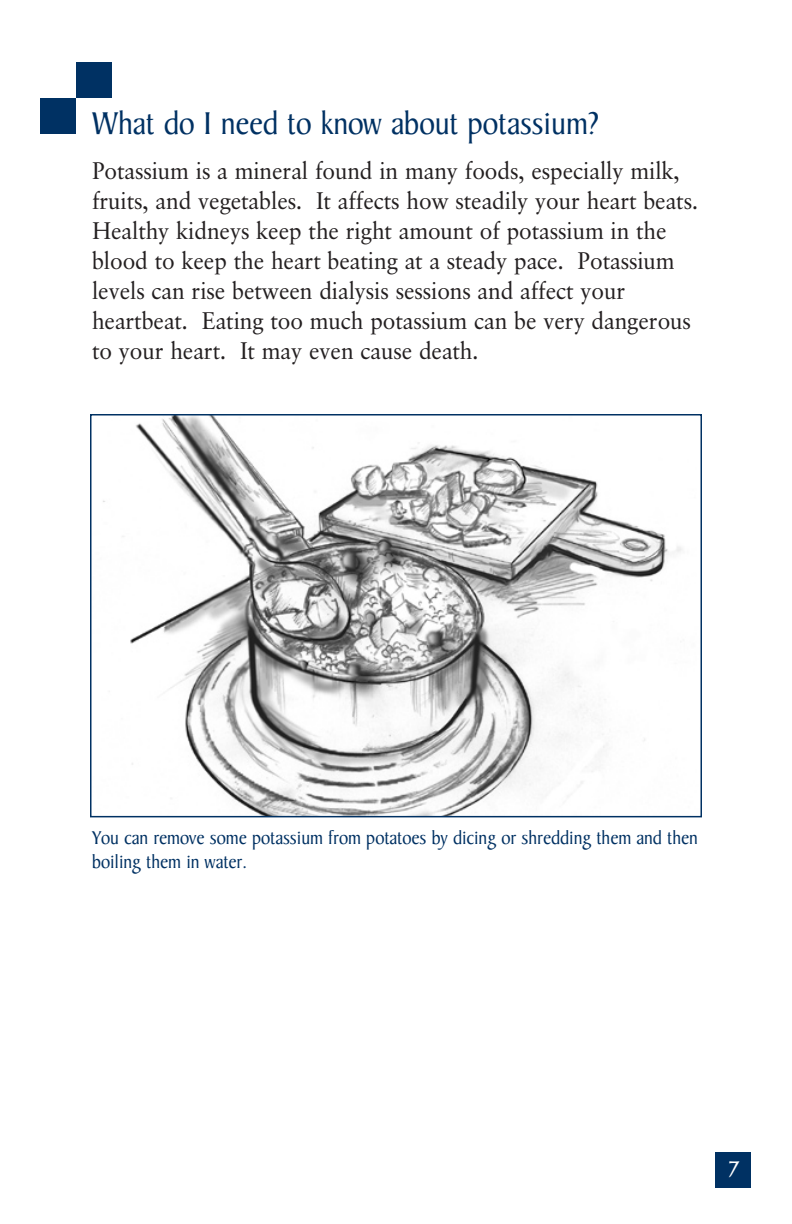
<style>
.page{position:relative;width:792px;height:1224px;background:#fff}
.page>*{position:absolute;margin:0;border:0;box-sizing:border-box;transform-origin:0 0}
.t1{font:34px "Baker Signet";letter-spacing:-.005em;color:#003163;scale:.95 1}
.t2{font:24px/30px "Classical Garamond BT";letter-spacing:-.005em;color:#231f20;scale:.95 1}
.t3{font:24px "Baker Signet";color:#fff}
.t4{font:20px/24px "Baker Signet";letter-spacing:-.005em;color:#003163;scale:.95 1}
</style>
<div class="page">
<div style="left:76px;top:62px;width:36px;height:36px;background:#003163"></div>
<div style="left:40px;top:98px;width:36px;height:36px;background:#003163"></div>
<img style="left:103px;top:417px;width:579px;height:397px">
<div style="left:90px;top:414px;width:612px;height:403px;border:2px solid #003163"></div>
<div style="left:715px;top:1152px;width:36px;height:36px;background:#003163"></div>
<h2 class="t1" style="left:92px;top:105px;width:536px">What do i need to know about potassium?</h2>
<p class="t2" style="left:92px;top:155px;width:640px">Potassium is a mineral found in many foods, especially milk, fruits, and vegetables . It affects how steadily your heart beats .<br>Healthy kidneys keep the right amount of potassium in the blood to keep the heart beating at a steady pace . Potassium levels can rise between dialysis sessions and affect your heartbeat . Eating too much potassium can be very dangerous to your heart . It may even cause death .</p>
<p class="t4" style="left:92px;top:826px;width:639px">You can remove some potassium from potatoes by dicing or shredding them and then boiling them in water.</p>
<p class="t3" style="left:728px;top:1156px;width:13px">7</p>
</div>
